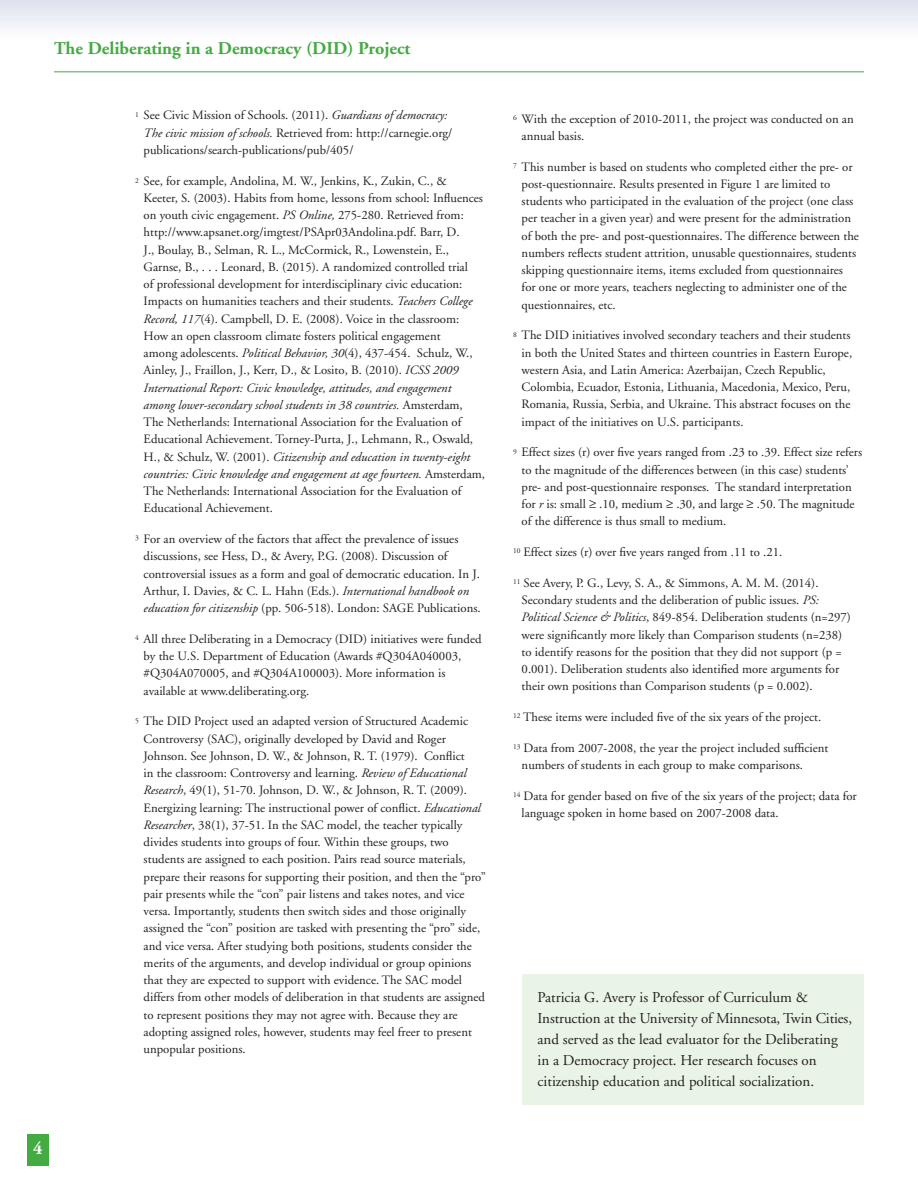
<style>
.page{position:relative;width:918px;height:1188px;background:#fff}
.page>*{position:absolute;margin:0;border:0;box-sizing:border-box;transform-origin:0 0}
.A_Head{font:700 18px "Adobe Garamond";color:#44aa42}
.t1{font:700 18px "Adobe Garamond";color:#fff}
.t2{font:15px/21px "Adobe Garamond";color:#231f20}
.Body_Text{font:12.75px/17.2px "Adobe Garamond";color:#231f20}
.s1{font-style:italic}
.s2{font-size:7.5px}
</style>
<div class="page">
<div style="left:523px;top:974px;width:341px;height:131px;background:#eaf4e6"></div>
<div style="left:27px;top:1134px;width:22px;height:31px;background:#44aa42"></div>
<div style="left:0;top:0;width:918px;height:39px;background:linear-gradient(to bottom,#dce1ee,#fefefe)"></div>
<hr style="left:54px;top:71px;width:810px;height:1px;background:#44aa42">
<p class="A_Head" style="left:54px;top:38px;width:358px">The Deliberating in a Democracy (DID) Project</p>
<p class="Body_Text" style="left:144px;top:107px;width:310px;text-indent:-9px"><sup>1</sup> See Civic Mission of Schools. (2011). <span class="s1">Guardians of democracy:<br>The civic mission of schools.</span> Retrieved from: http://carnegie.org/ publications/search-publications/pub/405/</p>
<p class="Body_Text" style="left:144px;top:172px;width:343px;text-indent:-9px"><span class="s2">2</span> See, for example, Andolina, M. W., Jenkins, K., Zukin, C., &amp;<br>Keeter, S. (2003). Habits from home, lessons from school: Influences on youth civic engagement. <span class="s1">PS Online,</span> 275-280. Retrieved from: http://www.apsanet.org/imgtest/PSApr03Andolina.pdf. Barr, D.<br>J., Boulay, B., Selman, R. L., McCormick, R., Lowenstein, E., Garnse, B., . . . Leonard, B. (2015). A randomized controlled trial<br>of professional development for interdisciplinary civic education:<br>Impacts on humanities teachers and their students. <span class="s1">Teachers College Record, 117</span>(4). Campbell, D. E. (2008). Voice in the classroom:<br>How an open classroom climate fosters political engagement<br>among adolescents. <span class="s1">Political Behavior, 30</span>(4), 437-454. Schulz, W., Ainley, J., Fraillon, J., Kerr, D., &amp; Losito, B. (2010). <span class="s1">ICSS 2009<br>International Report: Civic knowledge, attitudes, and engagement among lower-secondary school students in 38 countries.</span> Amsterdam, The Netherlands: International Association for the Evaluation of Educational Achievement. Torney-Purta, J., Lehmann, R., Oswald, H., &amp; Schulz, W. (2001). <span class="s1">Citizenship and education in twenty-eight countries: Civic knowledge and engagement at age fourteen.</span> Amsterdam, The Netherlands: International Association for the Evaluation of Educational Achievement.</p>
<p class="Body_Text" style="left:144px;top:531px;width:339px;text-indent:-9px"><sup>3</sup> For an overview of the factors that affect the prevalence of issues discussions, see Hess, D., &amp; Avery, P.G. (2008). Discussion of controversial issues as a form and goal of democratic education. In J.<br>Arthur, I. Davies, &amp; C. L. Hahn (Eds.). <span class="s1">International handbook on education for citizenship</span> (pp. 506-518). London: SAGE Publications.</p>
<p class="Body_Text" style="left:144px;top:631px;width:340px;text-indent:-9px"><sup>4</sup> All three Deliberating in a Democracy (DID) initiatives were funded by the U.S. Department of Education (Awards #Q304A040003, #Q304A070005, and #Q304A100003). More information is available at www.deliberating.org.</p>
<p class="Body_Text" style="left:144px;top:713px;width:344px;text-indent:-9px"><sup>5</sup> The DID Project used an adapted version of Structured Academic Controversy (SAC), originally developed by David and Roger Johnson. See Johnson, D. W., &amp; Johnson, R. T. (1979). Conflict<br>in the classroom: Controversy and learning. <span class="s1">Review of Educational Research</span>, 49(1), 51-70. Johnson, D. W., &amp; Johnson, R. T. (2009).<br>Energizing learning: The instructional power of conflict. <span class="s1">Educational Researcher</span>, 38(1), 37-51. In the SAC model, the teacher typically divides students into groups of four. Within these groups, two students are assigned to each position. Pairs read source materials, prepare their reasons for supporting their position, and then the “pro” pair presents while the “con” pair listens and takes notes, and vice versa. Importantly, students then switch sides and those originally assigned the “con” position are tasked with presenting the “pro” side, and vice versa. After studying both positions, students consider the merits of the arguments, and develop individual or group opinions that they are expected to support with evidence. The SAC model differs from other models of deliberation in that students are assigned to represent positions they may not agree with. Because they are adopting assigned roles, however, students may feel freer to present unpopular positions.</p>
<h1 class="t1" style="left:33px;top:1139px;width:11px">4</h1>
<p class="Body_Text" style="left:522px;top:110px;width:334px;text-indent:-9px"><sup>6</sup> With the exception of 2010-2011, the project was conducted on an annual basis.</p>
<p class="Body_Text" style="left:522px;top:158px;width:339px;text-indent:-9px"><sup>7</sup> This number is based on students who completed either the pre- or post-questionnaire. Results presented in Figure 1 are limited to students who participated in the evaluation of the project (one class per teacher in a given year) and were present for the administration of both the pre- and post-questionnaires. The difference between the numbers reflects student attrition, unusable questionnaires, students skipping questionnaire items, items excluded from questionnaires for one or more years, teachers neglecting to administer one of the questionnaires, etc.</p>
<p class="Body_Text" style="left:522px;top:327px;width:332px;text-indent:-9px"><sup>8</sup> The DID initiatives involved secondary teachers and their students in both the United States and thirteen countries in Eastern Europe, western Asia, and Latin America: Azerbaijan, Czech Republic, Colombia, Ecuador, Estonia, Lithuania, Macedonia, Mexico, Peru, Romania, Russia, Serbia, and Ukraine. This abstract focuses on the impact of the initiatives on U.S. participants.</p>
<p class="Body_Text" style="left:522px;top:444px;width:342px;text-indent:-9px"><sup>9</sup> Effect sizes (r) over five years ranged from .23 to .39. Effect size refers to the magnitude of the differences between (in this case) students’ pre- and post-questionnaire responses. The standard interpretation for <span class="s1">r</span> is: small ≥ .10, medium ≥ .30, and large ≥ .50. The magnitude of the difference is thus small to medium.</p>
<p class="Body_Text" style="left:513px;top:544px;width:271px"><sup>10</sup> Effect sizes (r) over five years ranged from .11 to .21.</p>
<p class="Body_Text" style="left:522px;top:575px;width:331px;text-indent:-9px"><sup>11</sup> See Avery, P. G., Levy, S. A., &amp; Simmons, A. M. M. (2014).<br>Secondary students and the deliberation of public issues. <span class="s1">PS:<br>Political Science &amp; Politics</span>, 849-854. Deliberation students (n=297) were significantly more likely than Comparison students (n=238) to identify reasons for the position that they did not support (p = 0.001). Deliberation students also identified more arguments for their own positions than Comparison students (p = 0.002).</p>
<p class="Body_Text" style="left:513px;top:709px;width:310px"><sup>12</sup> These items were included five of the six years of the project.</p>
<p class="Body_Text" style="left:522px;top:740px;width:308px;text-indent:-9px"><sup>13</sup> Data from 2007-2008, the year the project included sufficient numbers of students in each group to make comparisons.</p>
<p class="Body_Text" style="left:522px;top:788px;width:337px;text-indent:-9px"><sup>14</sup> Data for gender based on five of the six years of the project; data for language spoken in home based on 2007-2008 data.</p>
<p class="t2" style="left:538px;top:988px;width:316px">Patricia G. Avery is Professor of Curriculum &amp; Instruction at the University of Minnesota, Twin Cities, and served as the lead evaluator for the Deliberating in a Democracy project. Her research focuses on citizenship education and political socialization.</p>
</div>
